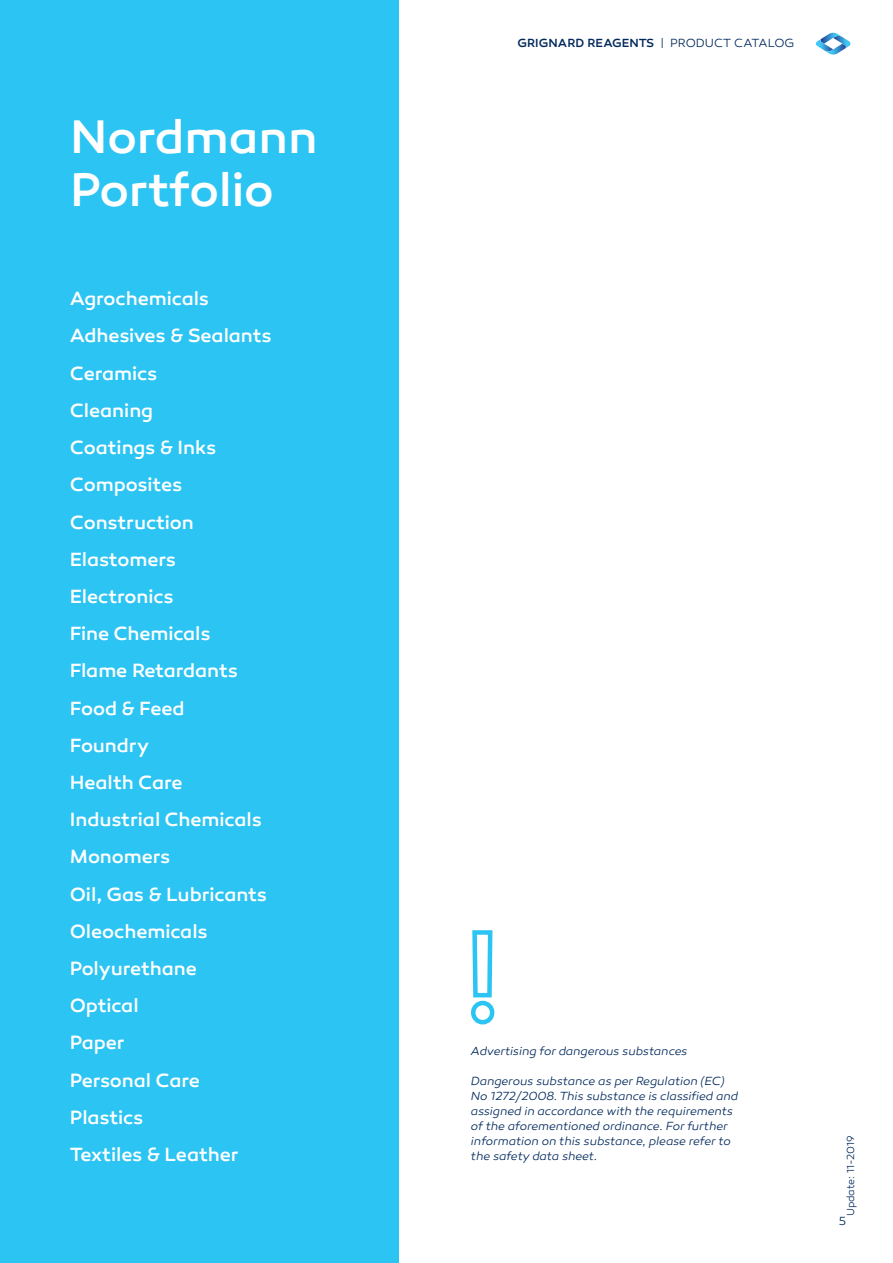
<style>
.page{position:relative;width:893px;height:1263px;background:#fff}
.page>*{position:absolute;margin:0;border:0;box-sizing:border-box;transform-origin:0 0}
.t1{font:500 48px/52.5px "Canaro";letter-spacing:-.005em;color:#fff}
.t2{font:500 19.5px/37.2px "Canaro";letter-spacing:-.005em;color:#fff}
.t3{font:italic 300 12px/15px "Canaro";letter-spacing:-.005em;color:#00285b}
.t4{font:500 12px "Canaro";letter-spacing:.005em;color:#00285b}
.t5{font:300 12px "Canaro";color:#00285b}
.t6{font:300 10.5px "Canaro";letter-spacing:-.01em;color:#00285b}
.s1{font-weight:300}
</style>
<div class="page">
<svg style="left:816px;top:33px;width:35px;height:22px"></svg>
<div style="left:0;top:0;width:398px;height:1263px;background:#2bc4f3"></div>
<svg style="left:471px;top:930px;width:24px;height:95px"></svg>
<h1 class="t1" style="left:70px;top:111px;width:249px">Nordmann<br>Portfolio</h1>
<p class="t2" style="left:70px;top:280px;width:203px">Agrochemicals<br>Adhesives &amp; Sealants<br>Ceramics<br>Cleaning<br>Coatings &amp; Inks<br>Composites<br>Construction<br>Elastomers<br>Electronics<br>Fine Chemicals<br>Flame Retardants<br>Food &amp; Feed<br>Foundry<br>Health Care<br>Industrial Chemicals<br>Monomers<br>Oil, Gas &amp; Lubricants<br>Oleochemicals<br>Polyurethane<br>Optical<br>Paper<br>Personal Care<br>Plastics<br>Textiles &amp; Leather</p>
<p class="t4" style="left:517px;top:36px;width:278px">GRIGNARD REAGENTS <span class="s1">| PRODUCT CATALOG</span></p>
<p class="t3" style="left:471px;top:1044px;width:218px">Advertising for dangerous substances</p>
<p class="t3" style="left:471px;top:1074px;width:269px">Dangerous substance as per Regulation (EC)<br>No 1272/2008. This substance is classified and assigned in accordance with the requirements of the aforementioned ordinance. For further information on this substance, please refer to the safety data sheet.</p>
<p class="t6" style="left:844px;top:1216px;width:82px;rotate:-90deg">Update: 11-2019</p>
<p class="t5" style="left:839px;top:1214px;width:9px">5</p>
</div>
